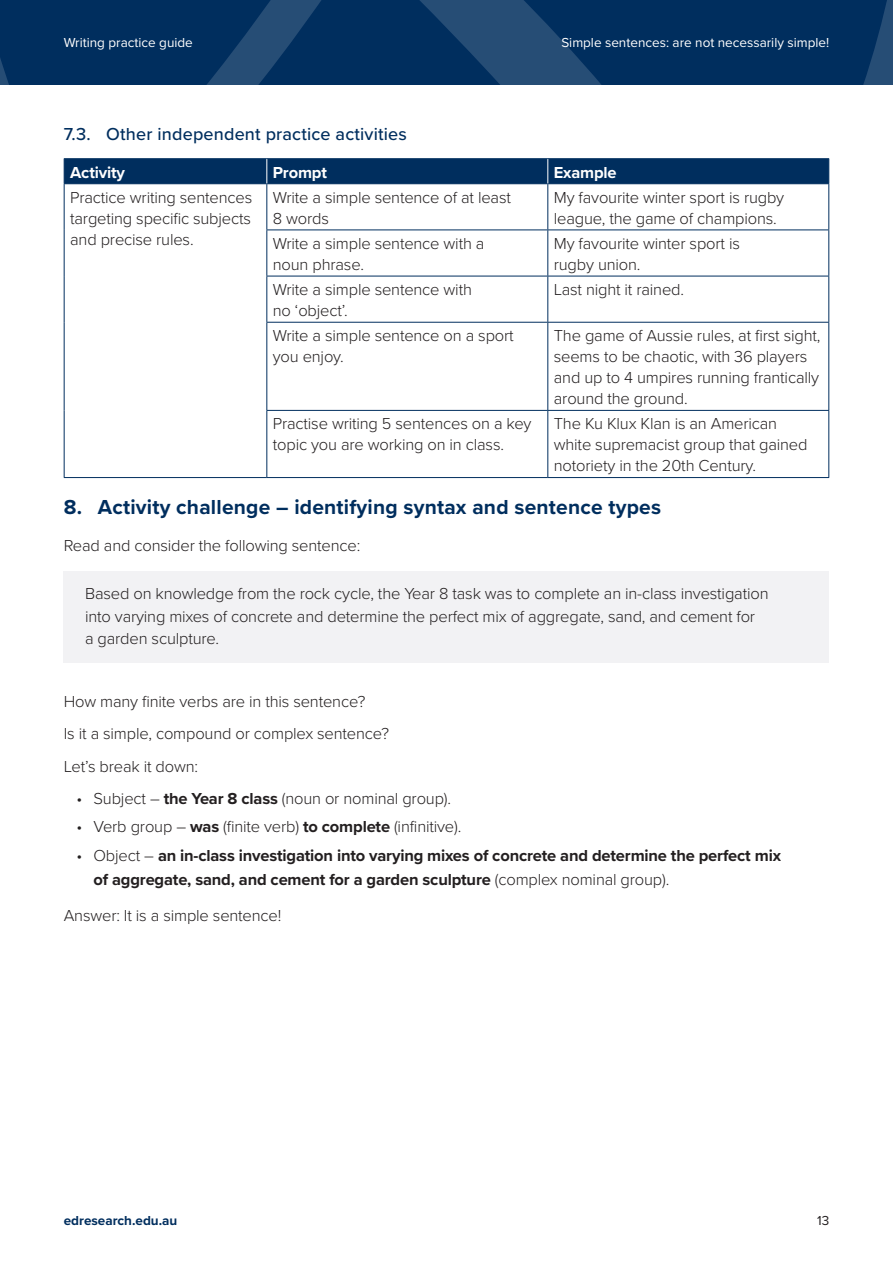
<style>
.page{position:relative;width:893px;height:1263px;background:#fff}
.page>*{position:absolute;margin:0;border:0;box-sizing:border-box;transform-origin:0 0}
.H1_-_List{font:700 21px "Proxima Nova";letter-spacing:.01em;color:#002e5e}
.H2_-_List{font:500 18px "Proxima Nova";letter-spacing:.01em;color:#002e5e}
.Normal_Example{font:300 16.5px/21px "Proxima Nova";letter-spacing:-.01em;color:#231f20}
.Bullets_L1{font:700 16.5px/24px "Proxima Nova";letter-spacing:-.01em;color:#231f20}
.Bullets_L1-2{font:300 16.5px "Proxima Nova";letter-spacing:-.01em;color:#231f20}
.Table_header_row{font:700 16.5px "Proxima Nova";letter-spacing:-.01em;color:#fff}
.t1{font:13.5px "Proxima Nova";color:#fff}
.t2{font:700 13.5px "Proxima Nova";color:#002e5e}
.t3{font:13.5px "Proxima Nova";color:#231f20}
.s1{font-weight:700}
.s2{font-weight:300}
</style>
<div class="page">
<svg style="left:0;top:0;width:893px;height:85px;background:#073462"></svg>
<div style="left:64px;top:571px;width:765px;height:92px;background:#f2f2f4"></div>
<hr style="left:64px;top:158px;width:203px;height:1px;background:#002e5e">
<hr style="left:267px;top:158px;width:281px;height:1px;background:#002e5e">
<hr style="left:548px;top:158px;width:281px;height:1px;background:#002e5e">
<hr style="left:64px;top:184px;width:1px;height:46px;background:#002e5e">
<hr style="left:266px;top:184px;width:1px;height:46px;background:#002e5e">
<hr style="left:547px;top:184px;width:1px;height:46px;background:#002e5e">
<hr style="left:828px;top:184px;width:1px;height:46px;background:#002e5e">
<hr style="left:64px;top:230px;width:1px;height:46px;background:#002e5e">
<hr style="left:266px;top:230px;width:282px;height:1px;background:#002e5e">
<hr style="left:266px;top:230px;width:1px;height:46px;background:#002e5e">
<hr style="left:548px;top:230px;width:281px;height:1px;background:#002e5e">
<hr style="left:547px;top:230px;width:1px;height:46px;background:#002e5e">
<hr style="left:828px;top:230px;width:1px;height:46px;background:#002e5e">
<hr style="left:64px;top:276px;width:1px;height:46px;background:#002e5e">
<hr style="left:266px;top:276px;width:282px;height:1px;background:#002e5e">
<hr style="left:266px;top:276px;width:1px;height:46px;background:#002e5e">
<hr style="left:548px;top:276px;width:281px;height:1px;background:#002e5e">
<hr style="left:547px;top:276px;width:1px;height:46px;background:#002e5e">
<hr style="left:828px;top:276px;width:1px;height:46px;background:#002e5e">
<hr style="left:64px;top:322px;width:1px;height:88px;background:#002e5e">
<hr style="left:266px;top:322px;width:282px;height:1px;background:#002e5e">
<hr style="left:266px;top:323px;width:1px;height:87px;background:#002e5e">
<hr style="left:548px;top:322px;width:281px;height:1px;background:#002e5e">
<hr style="left:547px;top:323px;width:1px;height:87px;background:#002e5e">
<hr style="left:828px;top:323px;width:1px;height:87px;background:#002e5e">
<hr style="left:64px;top:410px;width:1px;height:67px;background:#002e5e">
<hr style="left:266px;top:410px;width:282px;height:1px;background:#002e5e">
<hr style="left:266px;top:411px;width:1px;height:66px;background:#002e5e">
<hr style="left:548px;top:410px;width:281px;height:1px;background:#002e5e">
<hr style="left:547px;top:411px;width:1px;height:66px;background:#002e5e">
<hr style="left:828px;top:411px;width:1px;height:66px;background:#002e5e">
<hr style="left:64px;top:477px;width:203px;height:1px;background:#002e5e">
<hr style="left:267px;top:477px;width:281px;height:1px;background:#002e5e">
<hr style="left:548px;top:477px;width:281px;height:1px;background:#002e5e">
<div style="left:64px;top:159px;width:765px;height:25px;background:#002e5e"></div>
<p class="t1" style="left:64px;top:32px;width:131px">Writing practice guide</p>
<p class="t1" style="left:561px;top:32px;width:269px">Simple sentences: are not necessarily simple!</p>
<h4 class="H2_-_List" style="left:64px;top:120px;width:345px">7.3. Other independent practice activities</h4>
<p class="Table_header_row" style="left:70px;top:160px;width:56px">Activity</p>
<p class="Table_header_row" style="left:273px;top:160px;width:56px">Prompt</p>
<p class="Table_header_row" style="left:554px;top:160px;width:64px">Example</p>
<p class="Normal_Example" style="left:70px;top:186px;width:184px;text-align:justify">Practice writing sentences targeting specific subjects and precise rules.</p>
<p class="Normal_Example" style="left:273px;top:186px;width:240px">Write a simple sentence of at least<br>8 words</p>
<p class="Normal_Example" style="left:554px;top:186px;width:232px">My favourite winter sport is rugby league, the game of champions.</p>
<p class="Normal_Example" style="left:273px;top:232px;width:213px">Write a simple sentence with a noun phrase.</p>
<p class="Normal_Example" style="left:554px;top:232px;width:188px">My favourite winter sport is rugby union.</p>
<p class="Normal_Example" style="left:273px;top:278px;width:201px">Write a simple sentence with no ‘object’.</p>
<p class="Normal_Example" style="left:554px;top:278px;width:132px">Last night it rained.</p>
<p class="Normal_Example" style="left:273px;top:324px;width:242px">Write a simple sentence on a sport you enjoy.</p>
<p class="Normal_Example" style="left:554px;top:324px;width:268px">The game of Aussie rules, at first sight, seems to be chaotic, with 36 players and up to 4 umpires running frantically around the ground.</p>
<p class="Normal_Example" style="left:273px;top:412px;width:260px">Practise writing 5 sentences on a key topic you are working on in class.</p>
<p class="Normal_Example" style="left:554px;top:412px;width:255px">The Ku Klux Klan is an American white supremacist group that gained notoriety in the 20th Century.</p>
<h3 class="H1_-_List" style="left:64px;top:492px;width:599px">8. Activity challenge – identifying syntax and sentence types</h3>
<p class="Normal_Example" style="left:64px;top:534px;width:298px">Read and consider the following sentence:</p>
<p class="Normal_Example" style="left:85px;top:582px;width:685px;line-height:22.5px">Based on knowledge from the rock cycle, the Year 8 task was to complete an in-class investigation into varying mixes of concrete and determine the perfect mix of aggregate, sand, and cement for<br>a garden sculpture.</p>
<p class="Normal_Example" style="left:64px;top:690px;width:303px">How many finite verbs are in this sentence?</p>
<p class="Normal_Example" style="left:64px;top:722px;width:327px">Is it a simple, compound or complex sentence?</p>
<p class="Normal_Example" style="left:64px;top:755px;width:136px">Let’s break it down:</p>
<p class="Bullets_L1-2" style="left:77px;top:786px;width:376px">• Subject – <span class="s1">the Year 8 class</span> (noun or nominal group).</p>
<p class="Bullets_L1-2" style="left:77px;top:814px;width:386px">• Verb group – <span class="s1">was</span> (finite verb) <span class="s1">to complete</span> (infinitive).</p>
<p class="Bullets_L1" style="left:94px;top:843px;width:689px;text-indent:-17px"><span class="s2">• Object –</span> an in-class investigation into varying mixes of concrete and determine the perfect mix of aggregate, sand, and cement for a garden sculpture <span class="s2">(complex nominal group).</span></p>
<p class="Normal_Example" style="left:64px;top:904px;width:219px">Answer: It is a simple sentence!</p>
<p class="t2" style="left:64px;top:1210px;width:115px">edresearch.edu.au</p>
<p class="t3" style="left:817px;top:1210px;width:14px">13</p>
</div>
